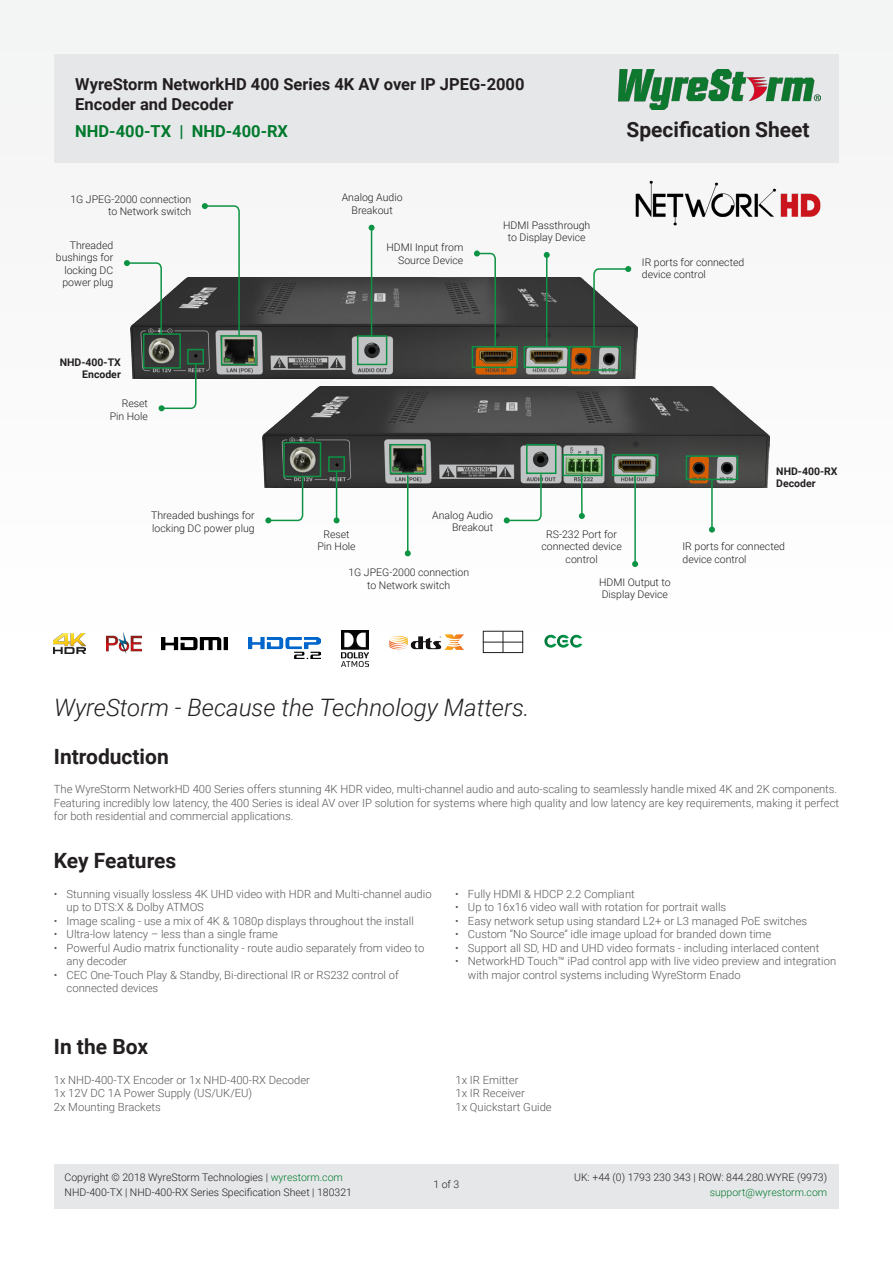
<style>
.page{position:relative;width:893px;height:1263px;background:#fff}
.page>*{position:absolute;margin:0;border:0;box-sizing:border-box;transform-origin:0 0}
.t1{font:italic 300 24px "Roboto";color:#231f20}
.t2{font:700 21px "Roboto";color:#231f20}
.t3{font:700 16.5px/19.8px "Roboto";color:#231f20}
.t4{font:700 16.5px "Roboto";color:#00792c}
.t5{font:300 11.25px/13.5px "Roboto";color:#57585a}
.t6{font:300 10.5px/12.6px "Roboto";color:#231f20}
.t7{font:700 10.5px "Roboto";color:#231f20}
.t8{font:300 10.5px "Roboto";color:#00792c}
.s1{color:#00792c}
</style>
<div class="page">
<div style="left:0;top:0;width:893px;height:659px;background:#fafafa"></div>
<div style="left:54px;top:1164px;width:785px;height:45px;background:#e6e7e9"></div>
<div style="left:54px;top:54px;width:785px;height:108px;background:#e6e7e9"></div>
<img style="left:618px;top:70px;width:203px;height:40px">
<img style="left:130px;top:278px;width:507px;height:100px">
<img style="left:263px;top:387px;width:506px;height:100px">
<svg style="left:124px;top:260px;width:39px;height:76px"></svg>
<svg style="left:474px;top:250px;width:23px;height:96px"></svg>
<svg style="left:592px;top:266px;width:39px;height:83px"></svg>
<div style="left:568px;top:346px;width:53px;height:25px;border:2px solid #0d9344"></div>
<hr style="left:711px;top:480px;width:2px;height:50px;background:#0d9344">
<svg style="left:709px;top:527px;width:6px;height:6px"></svg>
<svg style="left:265px;top:475px;width:39px;height:48px"></svg>
<svg style="left:504px;top:473px;width:38px;height:50px"></svg>
<svg style="left:159px;top:363px;width:38px;height:48px"></svg>
<svg style="left:202px;top:203px;width:39px;height:135px"></svg>
<hr style="left:634px;top:475px;width:2px;height:89px;background:#0d9344">
<svg style="left:632px;top:561px;width:6px;height:6px"></svg>
<hr style="left:581px;top:474px;width:2px;height:42px;background:#0d9344">
<svg style="left:579px;top:513px;width:6px;height:6px"></svg>
<hr style="left:407px;top:475px;width:1px;height:78px;background:#0d9344">
<svg style="left:405px;top:550px;width:6px;height:6px"></svg>
<hr style="left:336px;top:471px;width:1px;height:49px;background:#0d9344">
<svg style="left:334px;top:517px;width:6px;height:6px"></svg>
<hr style="left:546px;top:255px;width:1px;height:92px;background:#0d9344">
<svg style="left:544px;top:252px;width:6px;height:6px"></svg>
<hr style="left:371px;top:228px;width:1px;height:109px;background:#0d9344">
<svg style="left:369px;top:225px;width:6px;height:6px"></svg>
<div style="left:612px;top:454px;width:46px;height:22px;border:2px solid #0d9344"></div>
<div style="left:562px;top:454px;width:40px;height:22px;border:2px solid #0d9344"></div>
<div style="left:524px;top:346px;width:46px;height:22px;border:2px solid #0d9344"></div>
<div style="left:472px;top:346px;width:46px;height:22px;border:2px solid #0d9344"></div>
<div style="left:686px;top:455px;width:52px;height:25px;border:2px solid #0d9344"></div>
<div style="left:390px;top:444px;width:36px;height:30px;border:2px solid #0d9344"></div>
<div style="left:221px;top:335px;width:36px;height:30px;border:2px solid #0d9344"></div>
<div style="left:357px;top:335px;width:30px;height:30px;border:2px solid #0d9344"></div>
<div style="left:526px;top:444px;width:30px;height:30px;border:2px solid #0d9344"></div>
<div style="left:283px;top:442px;width:38px;height:35px;border:2px solid #0d9344"></div>
<div style="left:143px;top:333px;width:38px;height:36px;border:2px solid #0d9344"></div>
<div style="left:187px;top:349px;width:17px;height:15px;border:2px solid #0d9344"></div>
<div style="left:328px;top:456px;width:17px;height:16px;border:2px solid #0d9344"></div>
<img style="left:54px;top:634px;width:31px;height:20px">
<img style="left:162px;top:638px;width:66px;height:12px">
<img style="left:107px;top:632px;width:35px;height:22px">
<img style="left:248px;top:638px;width:73px;height:20px">
<img style="left:390px;top:634px;width:73px;height:15px">
<img style="left:342px;top:631px;width:26px;height:35px">
<div style="left:483px;top:631px;width:40px;height:22px;border:1px solid #231f20"></div>
<svg style="left:503px;top:631px;width:1px;height:22px"></svg>
<hr style="left:483px;top:642px;width:40px;height:1px;background:#231f20">
<svg style="left:544px;top:635px;width:38px;height:13px"></svg>
<img style="left:635px;top:180px;width:186px;height:46px">
<p class="t3" style="left:75px;top:74px;width:451px">WyreStorm NetworkHD 400 Series 4K AV over IP JPEG-2000<br>Encoder and Decoder</p>
<p class="t4" style="left:75px;top:120px;width:214px">NHD-400-TX | NHD-400-RX</p>
<p class="t2" style="left:627px;top:115px;width:185px">Specification Sheet</p>
<p class="t6" style="left:70px;top:192px;width:122px;text-align:right">1G JPEG-2000 connection to Network switch</p>
<p class="t6" style="left:342px;top:191px;width:62px">Analog Audio</p>
<p class="t6" style="left:352px;top:204px;width:43px">Breakout</p>
<p class="t6" style="left:503px;top:218px;width:89px;text-align:center">HDMI Passthrough to Display Device</p>
<p class="t6" style="left:56px;top:238px;width:59px;text-align:right">Threaded bushings for locking DC power plug</p>
<p class="t6" style="left:386px;top:241px;width:78px">HDMI Input from</p>
<p class="t6" style="left:398px;top:253px;width:67px">Source Device</p>
<p class="t6" style="left:642px;top:255px;width:104px">IR ports for connected device control</p>
<p class="t7" style="left:60px;top:355px;width:63px">NHD-400-TX</p>
<p class="t7" style="left:82px;top:367px;width:40px">Encoder</p>
<p class="t6" style="left:122px;top:396px;width:28px">Reset</p>
<p class="t6" style="left:110px;top:409px;width:40px">Pin Hole</p>
<p class="t6" style="left:151px;top:509px;width:105px">Threaded bushings for locking DC power plug</p>
<p class="t7" style="left:776px;top:464px;width:63px">NHD-400-RX</p>
<p class="t7" style="left:776px;top:476px;width:41px">Decoder</p>
<p class="t6" style="left:432px;top:508px;width:62px">Analog Audio</p>
<p class="t6" style="left:452px;top:521px;width:43px">Breakout</p>
<p class="t6" style="left:348px;top:566px;width:122px;text-align:center">1G JPEG-2000 connection to Network switch</p>
<p class="t6" style="left:541px;top:527px;width:82px;text-align:center">RS-232 Port for connected device control</p>
<p class="t6" style="left:323px;top:527px;width:28px">Reset</p>
<p class="t6" style="left:317px;top:540px;width:40px">Pin Hole</p>
<p class="t6" style="left:682px;top:540px;width:104px">IR ports for connected device control</p>
<p class="t6" style="left:599px;top:575px;width:73px">HDMI Output to<br>Display Device</p>
<p class="t1" style="left:54px;top:691px;width:477px">WyreStorm - Because the Technology Matters.</p>
<p class="t2" style="left:54px;top:741px;width:116px">Introduction</p>
<p class="t5" style="left:54px;top:782px;width:787px">The WyreStorm NetworkHD 400 Series offers stunning 4K HDR video, multi-channel audio and auto-scaling to seamlessly handle mixed 4K and 2K components.<br>Featuring incredibly low latency, the 400 Series is ideal AV over IP solution for systems where high quality and low latency are key requirements, making it perfect for both residential and commercial applications.</p>
<p class="t2" style="left:54px;top:846px;width:124px">Key Features</p>
<p class="t5" style="left:67px;top:886px;width:367px;text-indent:-13px">• Stunning visually lossless 4K UHD video with HDR and Multi-channel audio up to DTS:X &amp; Dolby ATMOS</p>
<p class="t5" style="left:54px;top:913px;width:362px">• Image scaling - use a mix of 4K &amp; 1080p displays throughout the install</p>
<p class="t5" style="left:54px;top:927px;width:225px">• Ultra-low latency – less than a single frame</p>
<p class="t5" style="left:67px;top:940px;width:359px;text-indent:-13px">• Powerful Audio matrix functionality - route audio separately from video to any decoder</p>
<p class="t5" style="left:67px;top:967px;width:334px;text-indent:-13px">• CEC One-Touch Play &amp; Standby, Bi-directional IR or RS232 control of connected devices</p>
<p class="t2" style="left:54px;top:1032px;width:96px">In the Box</p>
<p class="t5" style="left:54px;top:1073px;width:258px">1x NHD-400-TX Encoder or 1x NHD-400-RX Decoder</p>
<p class="t5" style="left:54px;top:1086px;width:200px">1x 12V DC 1A Power Supply (US/UK/EU)</p>
<p class="t5" style="left:54px;top:1100px;width:108px">2x Mounting Brackets</p>
<p class="t5" style="left:455px;top:886px;width:181px">• Fully HDMI &amp; HDCP 2.2 Compliant</p>
<p class="t5" style="left:455px;top:900px;width:273px">• Up to 16x16 video wall with rotation for portrait walls</p>
<p class="t5" style="left:455px;top:913px;width:353px">• Easy network setup using standard L2+ or L3 managed PoE switches</p>
<p class="t5" style="left:455px;top:927px;width:318px">• Custom “No Source” idle image upload for branded down time</p>
<p class="t5" style="left:455px;top:940px;width:366px">• Support all SD, HD and UHD video formats - including interlaced content</p>
<p class="t5" style="left:468px;top:954px;width:370px;text-indent:-13px">• NetworkHD Touch™ iPad control app with live video preview and integration with major control systems including WyreStorm Enado</p>
<p class="t5" style="left:455px;top:1073px;width:65px">1x IR Emitter</p>
<p class="t5" style="left:455px;top:1086px;width:71px">1x IR Receiver</p>
<p class="t5" style="left:455px;top:1100px;width:98px">1x Quickstart Guide</p>
<p class="t6" style="left:65px;top:1170px;width:280px">Copyright © 2018 WyreStorm Technologies | <span class="s1">wyrestorm.com</span></p>
<p class="t6" style="left:65px;top:1185px;width:289px">NHD-400-TX | NHD-400-RX Series Specification Sheet | 180321</p>
<p class="t6" style="left:433px;top:1178px;width:27px">1 of 3</p>
<p class="t6" style="left:574px;top:1170px;width:255px">UK: +44 (0) 1793 230 343 | ROW: 844.280.WYRE (9973)</p>
<p class="t8" style="left:710px;top:1185px;width:119px">support@wyrestorm.com</p>
</div>
